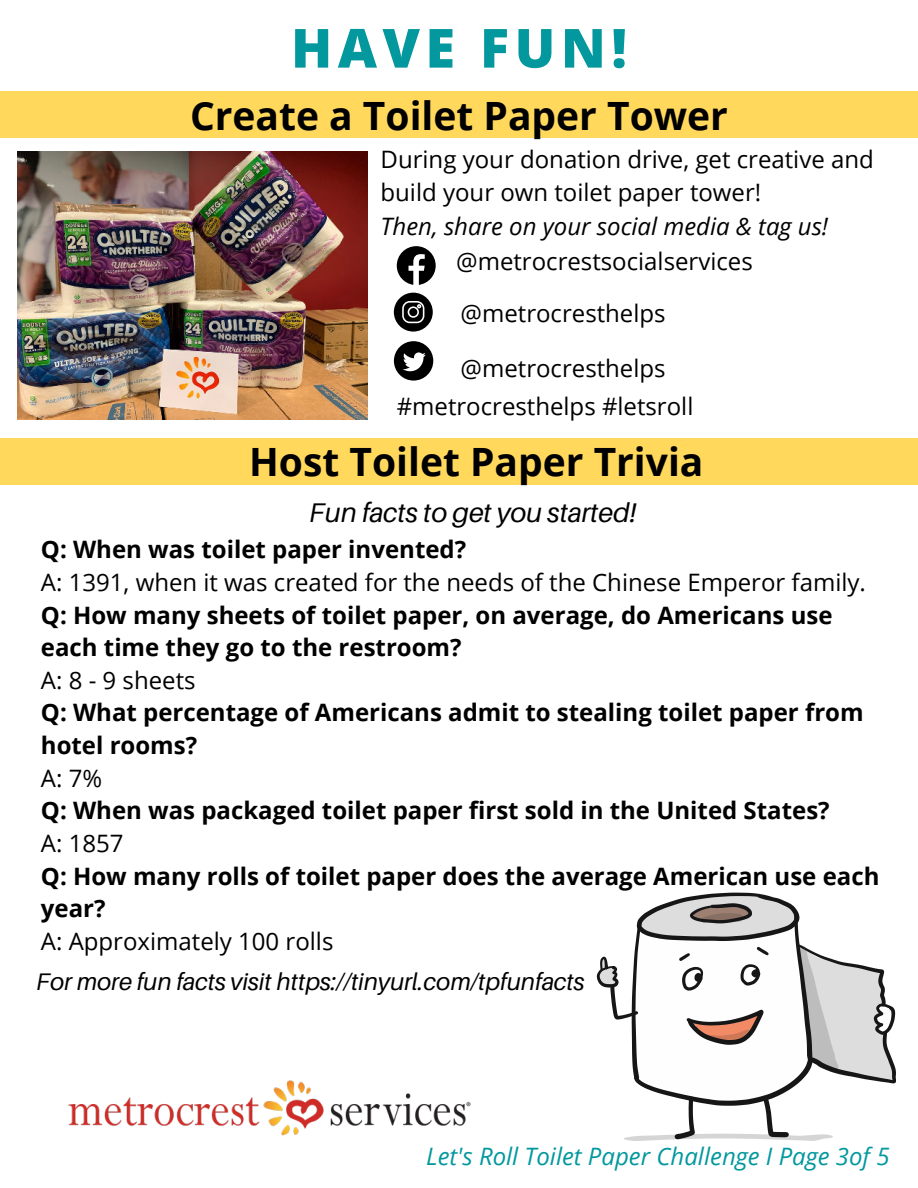
<style>
.page{position:relative;width:918px;height:1188px;background:#fff}
.page>*{position:absolute;margin:0;border:0;box-sizing:border-box;transform-origin:0 0}
.t1{font:800 54px "Open Sans";letter-spacing:.1em;color:#03989e}
.t2{font:700 39px "Open Sans";color:#000}
.t3{font:italic 27px "Aileron";color:#000}
.t4{font:700 24px/32.7px "Open Sans";color:#000}
.t5{font:24px/52.5px "Open Sans";color:#000}
.t6{font:italic 24px "Aileron";color:#000}
.t7{font:italic 24px "Open Sans";color:#03989e}
.t8{font:italic 24px "Open Sans";color:#000}
</style>
<div class="page">
<img style="left:17px;top:152px;width:350px;height:267px">
<div style="left:0;top:92px;width:918px;height:46px;background:#ffd85c"></div>
<svg style="left:597px;top:893px;width:299px;height:248px"></svg>
<div style="left:0;top:439px;width:918px;height:46px;background:#ffd85c"></div>
<img style="left:68px;top:1080px;width:403px;height:56px">
<svg style="left:397px;top:246px;width:39px;height:39px"></svg>
<svg style="left:394px;top:293px;width:39px;height:39px"></svg>
<svg style="left:394px;top:341px;width:39px;height:40px"></svg>
<h1 class="t1" style="left:291px;top:7px;width:338px">HAVE FUN!</h1>
<h2 class="t2" style="left:190px;top:88px;width:539px">Create a Toilet Paper Tower</h2>
<p class="t5" style="left:381px;top:143px;width:495px;line-height:32.7px">During your donation drive, get creative and build your own toilet paper tower!</p>
<p class="t8" style="left:381px;top:210px;width:449px">Then, share on your social media &amp; tag us!</p>
<p class="t5" style="left:456px;top:234px;width:298px">@metrocrestsocialservices @metrocresthelps</p>
<p class="t5" style="left:461px;top:341px;width:207px">@metrocresthelps</p>
<p class="t5" style="left:397px;top:379px;width:298px">#metrocresthelps #letsroll</p>
<h2 class="t2" style="left:249px;top:435px;width:456px">Host Toilet Paper Trivia</h2>
<p class="t3" style="left:309px;top:498px;width:329px">Fun facts to get you started!</p>
<p class="t4" style="left:41px;top:533px;width:427px">Q: When was toilet paper invented?</p>
<p class="t5" style="left:41px;top:555px;width:827px">A: 1391, when it was created for the needs of the Chinese Emperor family.</p>
<p class="t4" style="left:41px;top:598px;width:793px">Q: How many sheets of toilet paper, on average, do Americans use each time they go to the restroom?</p>
<p class="t5" style="left:41px;top:653px;width:156px">A: 8 - 9 sheets</p>
<p class="t4" style="left:41px;top:696px;width:824px">Q: What percentage of Americans admit to stealing toilet paper from hotel rooms?</p>
<p class="t5" style="left:41px;top:751px;width:63px">A: 7%</p>
<p class="t4" style="left:41px;top:794px;width:790px">Q: When was packaged toilet paper first sold in the United States?</p>
<p class="t5" style="left:41px;top:816px;width:84px">A: 1857</p>
<p class="t4" style="left:41px;top:859px;width:840px">Q: How many rolls of toilet paper does the average American use each year?</p>
<p class="t5" style="left:41px;top:914px;width:294px">A: Approximately 100 rolls</p>
<p class="t6" style="left:36px;top:969px;width:550px">For more fun facts visit https://tinyurl.com/tpfunfacts</p>
<p class="t7" style="left:426px;top:1140px;width:465px">Let's Roll Toilet Paper Challenge I Page 3of 5</p>
</div>
